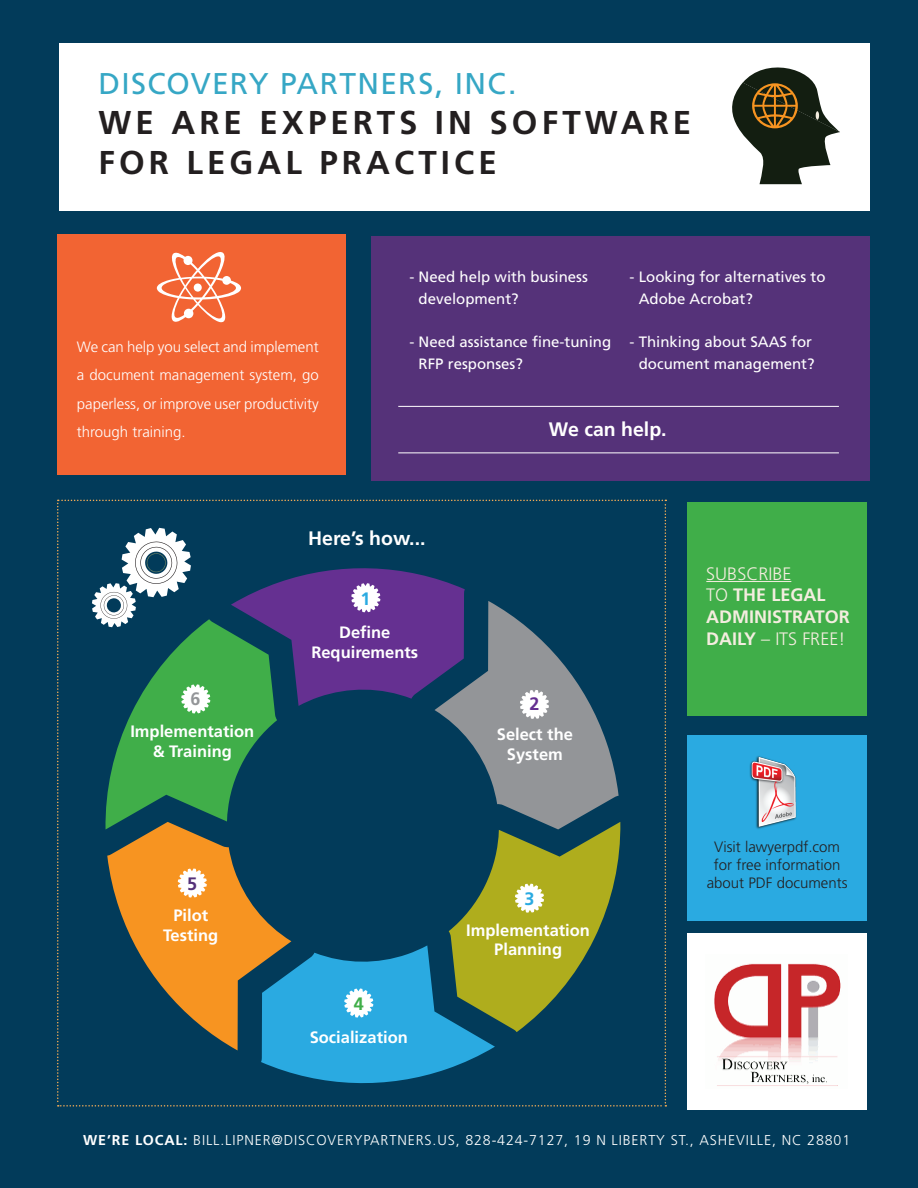
<style>
.page{position:relative;width:918px;height:1188px;background:#023b5a}
.page>*{position:absolute;margin:0;border:0;box-sizing:border-box;transform-origin:0 0}
.t1{font:700 33px/39.6px "Frutiger";letter-spacing:.125em;color:#231f20}
.t2{font:30px "Frutiger";letter-spacing:.045em;color:#36a7c5}
.t3{font:700 19.5px "Frutiger";color:#fff}
.t4{font:700 18px/21.6px "Frutiger";color:#f4eddf}
.t5{font:700 18px "Frutiger";color:#2aaae1}
.t6{font:700 18px "Frutiger";color:#653091}
.t7{font:700 18px "Frutiger";color:#40ae49}
.t8{font:700 18px "Frutiger";color:#553279}
.t9{font:700 18px "Frutiger";color:#939598}
.t10{font:700 16.5px/19.8px "Frutiger";color:#fff;text-align:center}
.t11{font:15px/22.5px "Frutiger";color:#fff}
.t12{font:300 15px/28.5px "Frutiger";color:#fff;text-align:justify}
.t13{font:300 15px/18px "Frutiger";color:#231f20;text-align:center}
.t14{font:300 14.25px "Frutiger";letter-spacing:.06em;color:#fff}
.s1{font-weight:300}
.s2{font-weight:700}
</style>
<div class="page">
<div style="left:59px;top:44px;width:810px;height:167px;background:#fff"></div>
<div style="left:57px;top:235px;width:288px;height:240px;background:#f26433"></div>
<div style="left:371px;top:236px;width:499px;height:244px;background:#553279"></div>
<svg style="left:157px;top:252px;width:84px;height:70px"></svg>
<svg style="left:732px;top:67px;width:108px;height:117px"></svg>
<div style="left:688px;top:502px;width:179px;height:214px;background:#40ae49"></div>
<div style="left:688px;top:736px;width:179px;height:185px;background:#2aaae1"></div>
<hr style="left:398px;top:406px;width:441px;height:1px;background:#fff">
<hr style="left:398px;top:453px;width:441px;height:1px;background:#fff">
<hr style="left:706px;top:581px;width:85px;height:1px;background:#f4eddf">
<img style="left:749px;top:756px;width:48px;height:73px">
<svg style="left:57px;top:500px;width:609px;height:607px"></svg>
<div style="left:688px;top:934px;width:179px;height:176px;background:#fff"></div>
<img style="left:714px;top:963px;width:127px;height:123px">
<h2 class="t2" style="left:99px;top:66px;width:419px">DISCOVERY PARTNERS, INC.</h2>
<h1 class="t1" style="left:99px;top:103px;width:594px">WE ARE EXPERTS IN SOFTWARE<br>FOR LEGAL PRACTICE</h1>
<p class="t12" style="left:77px;top:332px;width:243px">We can help you select and implement a document management system, go paperless, or improve user productivity through training.</p>
<p class="t11" style="left:419px;top:265px;width:171px;text-indent:-9px">- Need help with business development?</p>
<p class="t11" style="left:419px;top:330px;width:194px;text-indent:-9px">- Need assistance fine-tuning<br>RFP responses?</p>
<p class="t11" style="left:639px;top:265px;width:188px;text-indent:-9px">- Looking for alternatives to<br>Adobe Acrobat?</p>
<p class="t11" style="left:630px;top:330px;width:187px;text-align:right">- Thinking about SAAS for document management?</p>
<h3 class="t3" style="left:549px;top:418px;width:119px">We can help.</h3>
<p class="t9" style="left:190px;top:688px;width:12px">6</p>
<p class="t10" style="left:130px;top:721px;width:125px">Implementation &amp; Training</p>
<p class="t8" style="left:187px;top:873px;width:12px">5</p>
<p class="t10" style="left:163px;top:906px;width:57px">Pilot<br>Testing</p>
<h3 class="t3" style="left:308px;top:527px;width:119px">Here’s how...</h3>
<p class="t5" style="left:360px;top:588px;width:12px">1</p>
<p class="t10" style="left:311px;top:622px;width:108px">Define<br>Requirements</p>
<p class="t6" style="left:529px;top:694px;width:12px">2</p>
<p class="t10" style="left:497px;top:725px;width:78px">Select the<br>System</p>
<p class="t7" style="left:354px;top:993px;width:12px">4</p>
<p class="t10" style="left:310px;top:1027px;width:100px">Socialization</p>
<p class="t5" style="left:524px;top:888px;width:12px">3</p>
<p class="t10" style="left:466px;top:920px;width:125px">Implementation<br>Planning</p>
<p class="t4" style="left:706px;top:563px;width:145px"><span class="s1">SUBSCRIBE<br>TO</span> THE LEGAL<br>ADMINISTRATOR<br>DAILY <span class="s1">– ITS FREE!</span></p>
<p class="t13" style="left:707px;top:838px;width:142px">Visit lawyerpdf.com for free information about PDF documents</p>
<p class="t14" style="left:83px;top:1132px;width:769px"><span class="s2">WE’RE LOCAL:</span> BILL.LIPNER@DISCOVERYPARTNERS.US, 828-424-7127, 19 N LIBERTY ST., ASHEVILLE, NC 28801</p>
</div>
